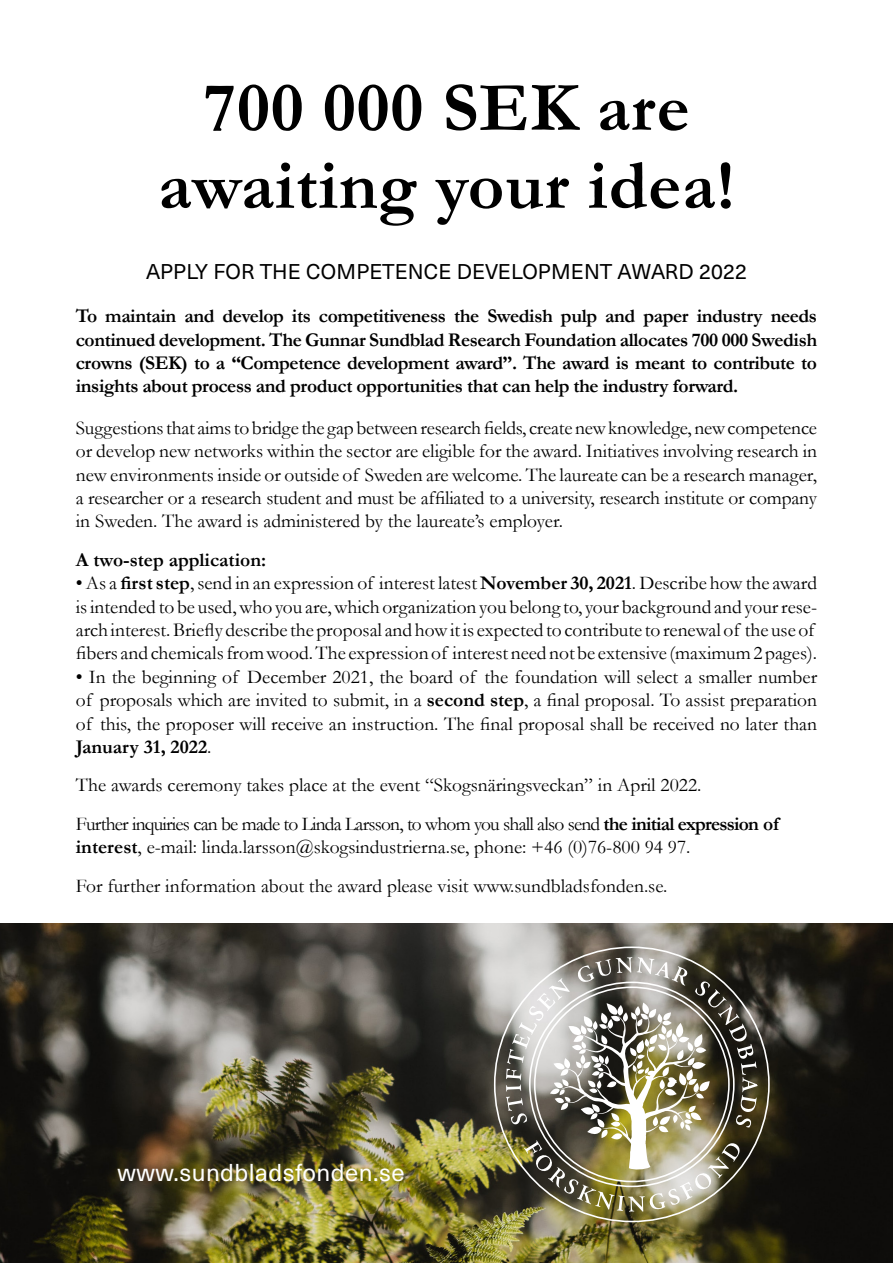
<style>
.page{position:relative;width:893px;height:1263px;background:#fff}
.page>*{position:absolute;margin:0;border:0;box-sizing:border-box;transform-origin:0 0}
.t1{font:700 70.5px/78px "Garamond";letter-spacing:.01em;color:#000;text-align:center}
.t2{font:24px "Neue Haas Unica W1 G";letter-spacing:.02em;color:#fff}
.t3{font:21px "Neue Haas Unica W1 G";letter-spacing:.01em;color:#000}
.t4{font:19.5px/23.4px "Garamond";color:#000}
.t5{font:700 19.5px/23.4px "Garamond";letter-spacing:-.02em;color:#000;text-align:justify}
.t6{font:700 19.5px "Garamond";color:#000}
.s1{font-weight:700}
</style>
<div class="page">
<img style="left:0;top:923px;width:893px;height:340px">
<img style="left:494px;top:946px;width:276px;height:276px">
<img style="left:506px;top:957px;width:252px;height:254px">
<h1 class="t1" style="left:158px;top:69px;width:578px">700 000 SEK are awaiting your idea!</h1>
<p class="t3" style="left:146px;top:256px;width:602px">APPLY FOR THE COMPETENCE DEVELOPMENT AWARD 2022</p>
<p class="t5" style="left:76px;top:304px;width:743px">To maintain and develop its competitiveness the Swedish pulp and paper industry needs continued development. The Gunnar Sundblad Research Foundation allocates 700 000 Swedish crowns (SEK) to a “Competence development award”. The award is meant to contribute to insights about process and product opportunities that can help the industry forward.</p>
<p class="t4" style="left:76px;top:415px;width:743px;text-align:justify">Suggestions that aims to bridge the gap between research fields, create new knowledge, new competence or develop new networks within the sector are eligible for the award. Initiatives involving research in new environments inside or outside of Sweden are welcome. The laureate can be a research manager, a researcher or a research student and must be affiliated to a university, research institute or company in Sweden. The award is administered by the laureate’s employer.</p>
<p class="t6" style="left:76px;top:546px;width:192px">A two-step application:</p>
<p class="t4" style="left:76px;top:571px;width:743px">• As a <span class="s1">first step</span>, send in an expression of interest latest <span class="s1">November 30, 2021</span>. Describe how the award is intended to be used, who you are, which organization you belong to, your background and your rese&shy;arch interest. Briefly describe the proposal and how it is expected to contribute to renewal of the use of fibers and chemicals from wood. The expression of interest need not be extensive (maximum 2 pages).</p>
<p class="t4" style="left:76px;top:664px;width:743px;text-align:justify">• In the beginning of December 2021, the board of the foundation will select a smaller number of proposals which are invited to submit, in a <span class="s1">second step</span>, a final proposal. To assist preparation of this, the proposer will receive an instruction. The final proposal shall be received no later than <span class="s1">January 31, 2022</span>.</p>
<p class="t4" style="left:76px;top:765px;width:705px;line-height:38.4px">The awards ceremony takes place at the event “Skogsnäringsveckan” in April 2022.<br>Further inquiries can be made to Linda Larsson, to whom you shall also send <span class="s1">the initial expression of</span></p>
<p class="t4" style="left:76px;top:827px;width:616px;line-height:38.4px"><span class="s1">interest</span>, e-mail: linda.larsson@skogsindustrierna.se, phone: +46 (0)76-800 94 97.<br>For further information about the award please visit www.sundbladsfonden.se.</p>
<p class="t2" style="left:118px;top:1155px;width:289px">www.sundbladsfonden.se</p>
</div>
